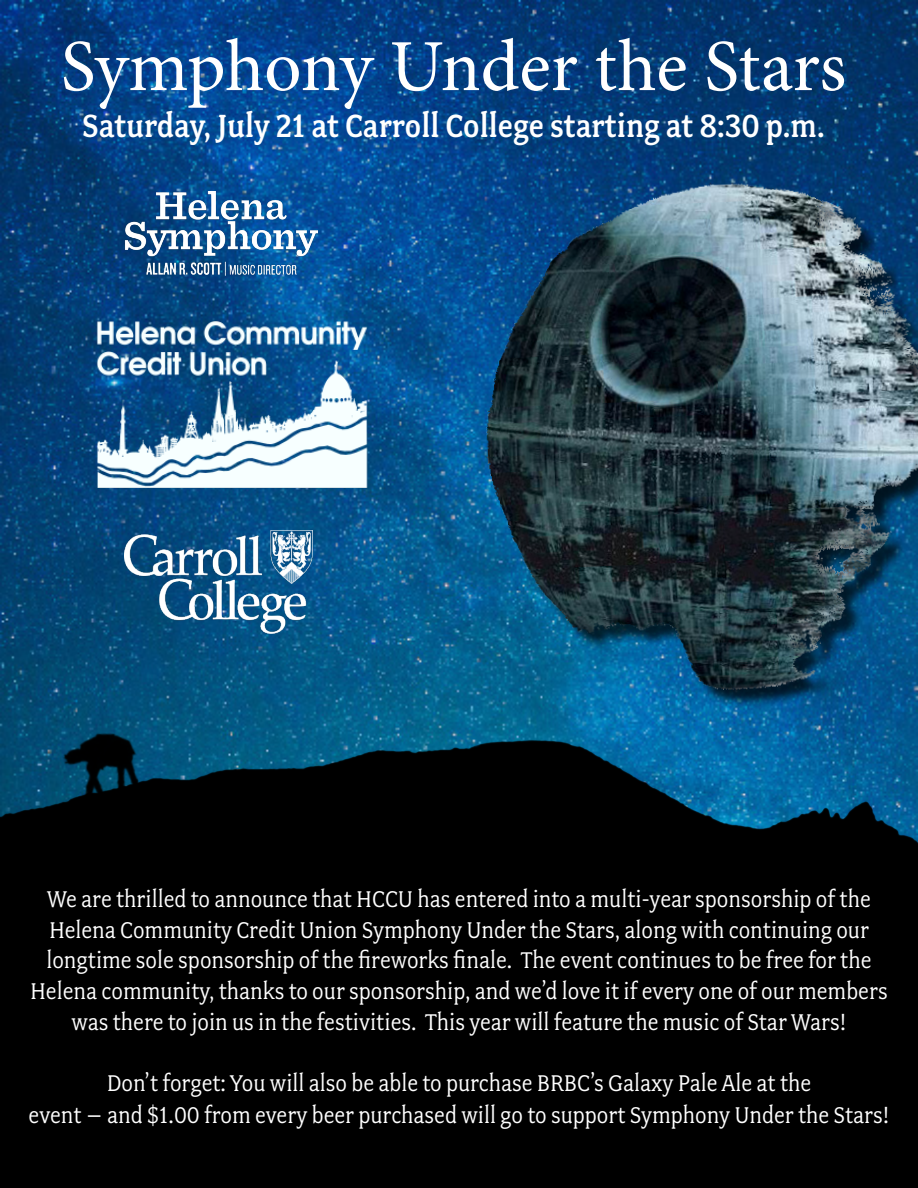
<style>
.page{position:relative;width:918px;height:1188px;background:#fff}
.page>*{position:absolute;margin:0;border:0;box-sizing:border-box;transform-origin:0 0}
.t1{font:73.5px "Minion Pro";letter-spacing:-.005em;color:#fff}
.t2{font:500 36px "Fairplex Narrow OT";color:#fff}
.t3{font:25.5px/30.6px "Fairplex Narrow OT";color:#fff}
</style>
<div class="page">
<img style="left:0;top:0;width:918px;height:718px">
<img style="left:434px;top:162px;width:484px;height:556px">
<img style="left:0;top:718px;width:918px;height:470px">
<img style="left:125px;top:563px;width:187px;height:70px">
<img style="left:61px;top:308px;width:324px;height:255px">
<img style="left:125px;top:192px;width:192px;height:84px">
<p class="t1" style="left:61px;top:17px;width:787px">Symphony Under the Stars</p>
<p class="t2" style="left:82px;top:105px;width:744px">Saturday, July 21 at Carroll College starting at 8:30 p.m.</p>
<p class="t3" style="left:47px;top:884px;width:825px">We are thrilled to announce that HCCU has entered into a multi-year sponsorship of the</p>
<p class="t3" style="left:46px;top:915px;width:827px">Helena Community Credit Union Symphony Under the Stars, along with continuing our longtime sole sponsorship of the fireworks finale. The event continues to be free for the</p>
<p class="t3" style="left:30px;top:976px;width:859px;text-align:center">Helena community, thanks to our sponsorship, and we’d love it if every one of our members was there to join us in the festivities. This year will feature the music of Star Wars!</p>
<p class="t3" style="left:107px;top:1068px;width:706px">Don’t forget: You will also be able to purchase BRBC’s Galaxy Pale Ale at the</p>
<p class="t3" style="left:29px;top:1100px;width:862px">event – and $1.00 from every beer purchased will go to support Symphony Under the Stars!</p>
</div>
